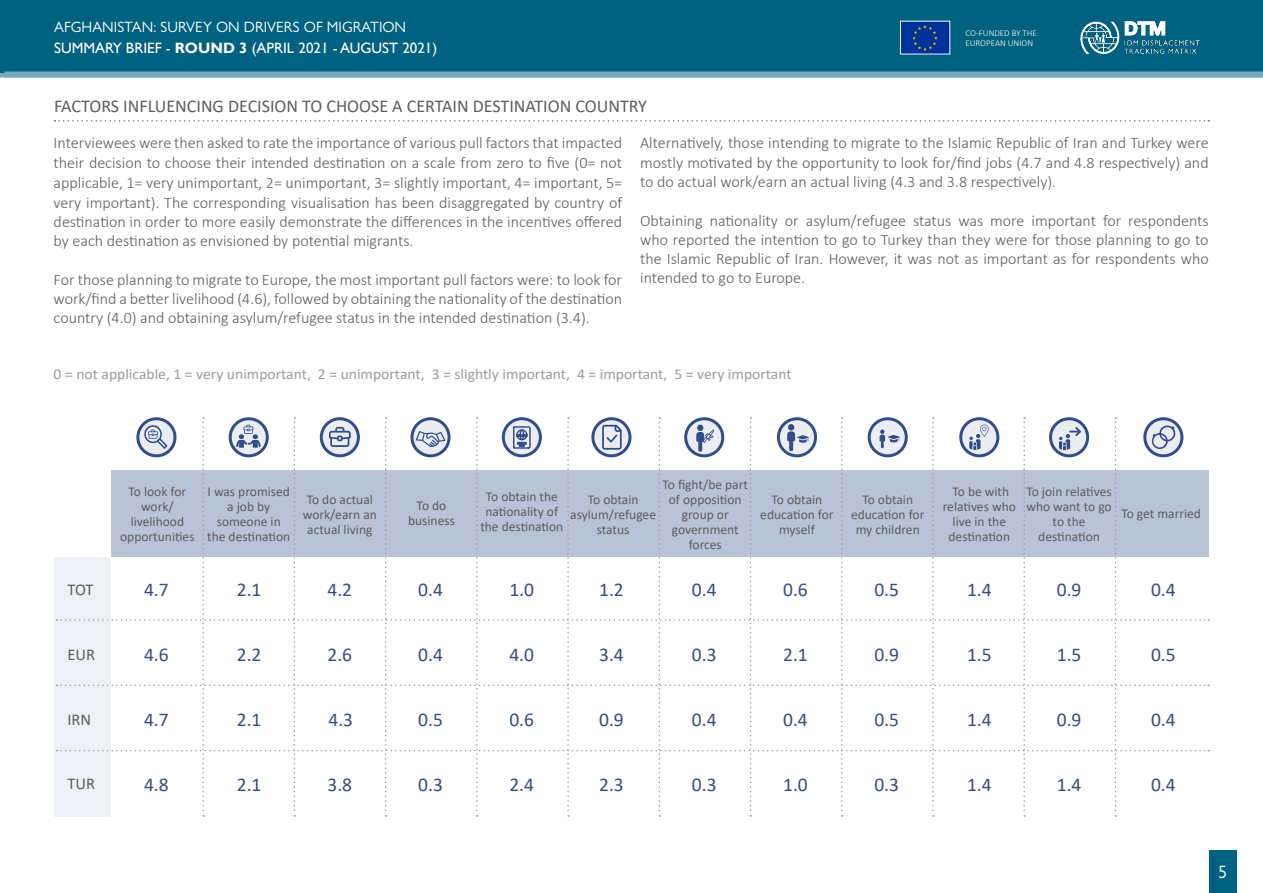
<style>
.page{position:relative;width:1263px;height:893px;background:#fff}
.page>*{position:absolute;margin:0;border:0;box-sizing:border-box;transform-origin:0 0}
.t1{font:19.5px "Calibri";color:#324e89}
.t2{font:18px "Calibri";color:#5d5d60}
.t3{font:18px "Gill Sans Nova";color:#fff}
.t4{font:16.5px "Calibri";color:#5d5d60}
.intro{font:300 16.05px/19.2px "Calibri";color:#5d5d60;text-align:justify}
.t5{font:15px "Calibri";color:#999b9e;scale:1.04 1}
.t6{font:15px "Gill Sans";color:#fff}
.t7{font:15px "Gill Sans Nova";color:#fff}
.t8{font:13.5px/15px "Calibri";color:#5d5d60;text-align:center}
.t9{font:300 9px/10.8px "Calibri";color:#fff}
.s1{font-weight:700}
</style>
<div class="page">
<div style="left:0;top:0;width:1263px;height:72px;background:#006180"></div>
<div style="left:5px;top:71px;width:1258px;height:6px;background:#77a9be"></div>
<div style="left:54px;top:557px;width:57px;height:260px;background:#edf0f5"></div>
<svg style="left:57px;top:417px;width:1152px;height:400px"></svg>
<div style="left:1209px;top:850px;width:27px;height:43px;background:#006180"></div>
<svg style="left:54px;top:120px;width:1155px;height:2px"></svg>
<img style="left:1080px;top:21px;width:120px;height:33px">
<img style="left:902px;top:23px;width:46px;height:29px">
<p class="t7" style="left:54px;top:18px;width:353px">AFGHANISTAN: SURVEY ON DRIVERS OF MIGRATION</p>
<p class="t6" style="left:54px;top:39px;width:384px">SUMMARY BRIEF - <span class="s1">ROUND 3</span> (APRIL 2021 - AUGUST 2021)</p>
<p class="t9" style="left:965px;top:27px;width:73px">CO-FUNDED BY THE<br>EUROPEAN UNION</p>
<p class="t2" style="left:54px;top:94px;width:594px">FACTORS INFLUENCING DECISION TO CHOOSE A CERTAIN DESTINATION COUNTRY</p>
<p class="intro" style="left:54px;top:133px;width:570px;line-height:19.6px">Interviewees were then asked to rate the importance of various pull factors that impacted their decision to choose their intended destination on a scale from zero to five (0= not applicable, 1= very unimportant, 2= unimportant, 3= slightly important, 4= important, 5= very important). The corresponding visualisation has been disaggregated by country of destination in order to more easily demonstrate the differences in the incentives offered by each destination as envisioned by potential migrants.</p>
<p class="intro" style="left:54px;top:270px;width:570px">For those planning to migrate to Europe, the most important pull factors were: to look for work/find a better livelihood (4.6), followed by obtaining the nationality of the destination country (4.0) and obtaining asylum/refugee status in the intended destination (3.4).</p>
<p class="intro" style="left:640px;top:133px;width:570px">Alternatively, those intending to migrate to the Islamic Republic of Iran and Turkey were mostly motivated by the opportunity to look for/find jobs (4.7 and 4.8 respectively) and to do actual work/earn an actual living (4.3 and 3.8 respectively).</p>
<p class="intro" style="left:640px;top:210px;width:570px">Obtaining nationality or asylum/refugee status was more important for respondents who reported the intention to go to Turkey than they were for those planning to go to the Islamic Republic of Iran. However, it was not as important as for respondents who intended to go to Europe.</p>
<p class="t5" style="left:54px;top:364px;width:711px">0 = not applicable, 1 = very unimportant, 2 = unimportant, 3 = slightly important, 4 = important, 5 = very important</p>
<p class="t8" style="left:129px;top:484px;width:59px">To look for work/</p>
<p class="t8" style="left:131px;top:514px;width:55px">livelihood</p>
<p class="t8" style="left:120px;top:529px;width:76px">opportunities</p>
<p class="t8" style="left:208px;top:484px;width:84px">I was promised a job by</p>
<p class="t8" style="left:207px;top:514px;width:84px">someone in the destination</p>
<p class="t8" style="left:303px;top:492px;width:76px">To do actual work/earn an actual living</p>
<p class="t8" style="left:417px;top:498px;width:31px">To do</p>
<p class="t8" style="left:408px;top:513px;width:48px">business</p>
<p class="t8" style="left:480px;top:488px;width:84px">To obtain the nationality of the destination</p>
<p class="t8" style="left:663px;top:477px;width:87px">To fight/be part of opposition group or</p>
<p class="t8" style="left:672px;top:522px;width:68px">government forces</p>
<p class="t8" style="left:570px;top:491px;width:87px">To obtain asylum/refugee status</p>
<p class="t8" style="left:1026px;top:484px;width:87px">To join relatives who want to go to the</p>
<p class="t8" style="left:1038px;top:529px;width:63px">destination</p>
<p class="t8" style="left:943px;top:484px;width:75px">To be with relatives who live in the destination</p>
<p class="t8" style="left:760px;top:491px;width:75px">To obtain education for myself</p>
<p class="t8" style="left:862px;top:491px;width:52px">To obtain</p>
<p class="t8" style="left:851px;top:506px;width:75px">education for my children</p>
<p class="t8" style="left:1121px;top:505px;width:81px">To get married</p>
<p class="t4" style="left:67px;top:578px;width:28px">TOT</p>
<p class="t1" style="left:144px;top:576px;width:26px">4.7</p>
<p class="t1" style="left:237px;top:576px;width:26px">2.1</p>
<p class="t1" style="left:327px;top:576px;width:26px">4.2</p>
<p class="t1" style="left:418px;top:576px;width:26px">0.4</p>
<p class="t1" style="left:509px;top:576px;width:26px">1.0</p>
<p class="t1" style="left:599px;top:576px;width:26px">1.2</p>
<p class="t1" style="left:692px;top:576px;width:26px">0.4</p>
<p class="t1" style="left:783px;top:576px;width:26px">0.6</p>
<p class="t1" style="left:874px;top:576px;width:26px">0.5</p>
<p class="t1" style="left:967px;top:576px;width:26px">1.4</p>
<p class="t1" style="left:1057px;top:576px;width:26px">0.9</p>
<p class="t1" style="left:1151px;top:576px;width:26px">0.4</p>
<p class="t4" style="left:67px;top:643px;width:29px">EUR</p>
<p class="t1" style="left:144px;top:641px;width:26px">4.6</p>
<p class="t1" style="left:237px;top:641px;width:26px">2.2</p>
<p class="t1" style="left:327px;top:641px;width:26px">2.6</p>
<p class="t1" style="left:418px;top:641px;width:26px">0.4</p>
<p class="t1" style="left:509px;top:641px;width:26px">4.0</p>
<p class="t1" style="left:599px;top:641px;width:26px">3.4</p>
<p class="t1" style="left:692px;top:641px;width:26px">0.3</p>
<p class="t1" style="left:783px;top:641px;width:26px">2.1</p>
<p class="t1" style="left:874px;top:641px;width:26px">0.9</p>
<p class="t1" style="left:967px;top:641px;width:26px">1.5</p>
<p class="t1" style="left:1057px;top:641px;width:26px">1.5</p>
<p class="t1" style="left:1151px;top:641px;width:26px">0.5</p>
<p class="t4" style="left:67px;top:708px;width:25px">IRN</p>
<p class="t1" style="left:144px;top:706px;width:26px">4.7</p>
<p class="t1" style="left:237px;top:706px;width:26px">2.1</p>
<p class="t1" style="left:328px;top:706px;width:26px">4.3</p>
<p class="t1" style="left:418px;top:706px;width:26px">0.5</p>
<p class="t1" style="left:509px;top:706px;width:26px">0.6</p>
<p class="t1" style="left:599px;top:706px;width:26px">0.9</p>
<p class="t1" style="left:692px;top:706px;width:26px">0.4</p>
<p class="t1" style="left:783px;top:706px;width:26px">0.4</p>
<p class="t1" style="left:874px;top:706px;width:26px">0.5</p>
<p class="t1" style="left:967px;top:706px;width:26px">1.4</p>
<p class="t1" style="left:1057px;top:706px;width:26px">0.9</p>
<p class="t1" style="left:1151px;top:706px;width:26px">0.4</p>
<p class="t4" style="left:67px;top:772px;width:29px">TUR</p>
<p class="t1" style="left:144px;top:771px;width:26px">4.8</p>
<p class="t1" style="left:237px;top:771px;width:26px">2.1</p>
<p class="t1" style="left:327px;top:771px;width:26px">3.8</p>
<p class="t1" style="left:418px;top:771px;width:26px">0.3</p>
<p class="t1" style="left:509px;top:771px;width:26px">2.4</p>
<p class="t1" style="left:599px;top:771px;width:26px">2.3</p>
<p class="t1" style="left:692px;top:771px;width:26px">0.3</p>
<p class="t1" style="left:783px;top:771px;width:26px">1.0</p>
<p class="t1" style="left:874px;top:771px;width:26px">0.3</p>
<p class="t1" style="left:967px;top:771px;width:26px">1.4</p>
<p class="t1" style="left:1057px;top:771px;width:26px">1.4</p>
<p class="t1" style="left:1151px;top:771px;width:26px">0.4</p>
<p class="t3" style="left:1218px;top:860px;width:10px">5</p>
</div>
